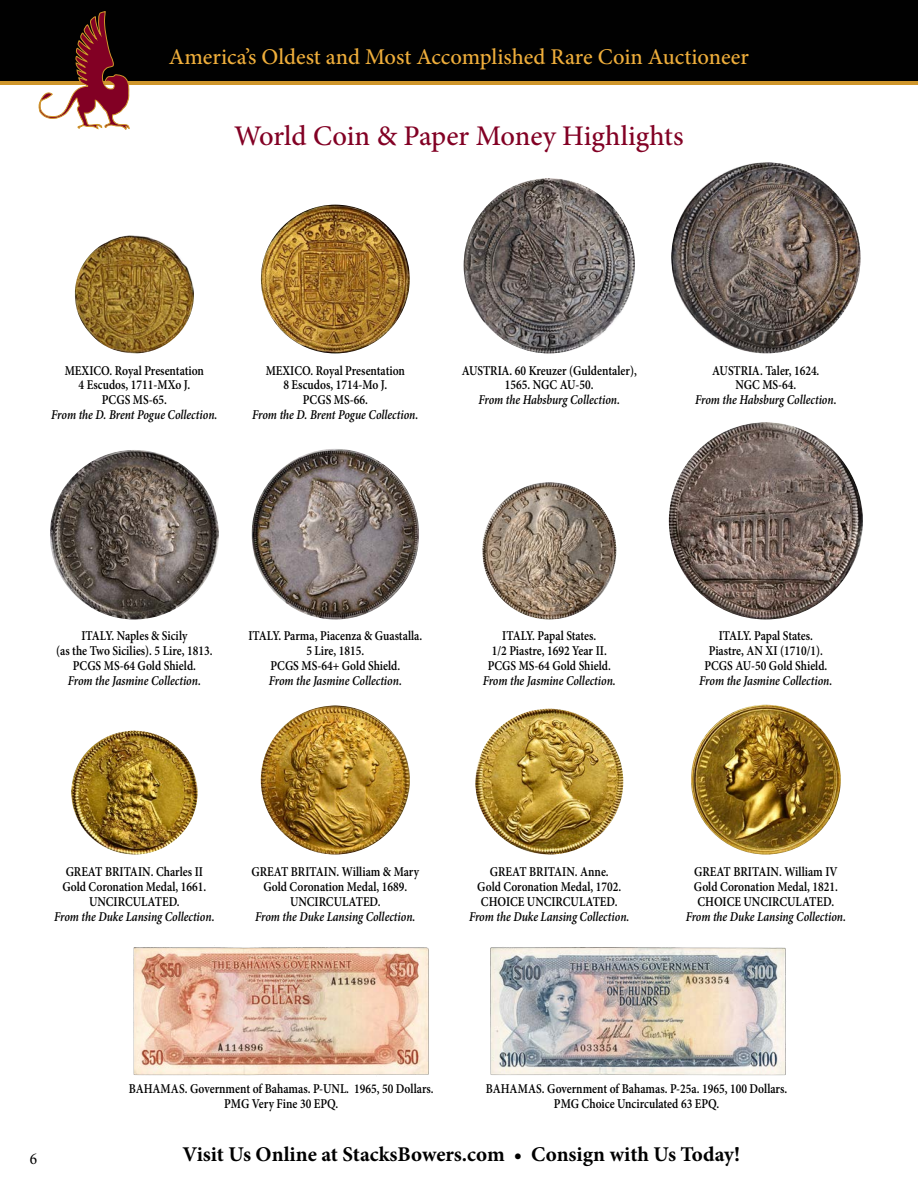
<style>
.page{position:relative;width:918px;height:1188px;background:#fff}
.page>*{position:absolute;margin:0;border:0;box-sizing:border-box;transform-origin:0 0}
.t1{font:500 28.5px "Minion Pro";letter-spacing:-.005em;color:#820024}
.t2{font:500 22.5px "Minion Pro";color:#efae3b}
.t3{font:700 21px "Minion Pro";color:#000}
.t4{font:condensed 16.5px "Minion Pro";color:#000}
.Coin_Descriptions{font:600 13.5px/15px "Minion Pro";color:#000;text-align:center;scale:.85 1}
.Coin_Descriptions-2{font:italic 600 13.5px "Minion Pro";letter-spacing:-.005em;color:#000;scale:.85 1}
.s1{font-style:italic}
</style>
<div class="page">
<div style="left:0;top:0;width:918px;height:81px;background:#010101"></div>
<hr style="left:0;top:81px;width:918px;height:3px;background:#cf962b">
<svg style="left:38px;top:0;width:92px;height:130px"></svg>
<img style="left:75px;top:235px;width:119px;height:118px;border-radius:59px">
<img style="left:261px;top:205px;width:149px;height:148px;border-radius:74px">
<img style="left:464px;top:178px;width:171px;height:175px">
<img style="left:671px;top:162px;width:190px;height:191px">
<img style="left:50px;top:450px;width:169px;height:170px;border-radius:85px">
<img style="left:475px;top:709px;width:148px;height:146px">
<img style="left:691px;top:705px;width:150px;height:150px;border-radius:75px">
<img style="left:261px;top:705px;width:149px;height:150px;border-radius:75px">
<img style="left:71px;top:731px;width:127px;height:124px">
<img style="left:133px;top:947px;width:296px;height:129px">
<img style="left:490px;top:947px;width:296px;height:129px">
<img style="left:252px;top:449px;width:167px;height:171px">
<img style="left:482px;top:482px;width:134px;height:138px">
<img style="left:669px;top:422px;width:194px;height:198px">
<h2 class="t2" style="left:169px;top:42px;width:582px">America’s Oldest and Most Accomplished Rare Coin Auctioneer</h2>
<p class="t1" style="left:234px;top:117px;width:451px">World Coin &amp; Paper Money Highlights</p>
<p class="Coin_Descriptions" style="left:51px;top:363px;width:197px">MEXICO. Royal Presentation<br>4 Escudos, 1711-MXo J.<br>PCGS MS-65.<br><span class="s1">From the D. Brent Pogue Collection.</span></p>
<p class="Coin_Descriptions" style="left:462px;top:363px;width:207px">AUSTRIA. 60 Kreuzer (Guldentaler),<br>1565. NGC AU-50.</p>
<p class="Coin_Descriptions" style="left:266px;top:363px;width:165px">MEXICO. Royal Presentation<br>8 Escudos, 1714-Mo J.<br>PCGS MS-66.</p>
<p class="Coin_Descriptions-2" style="left:252px;top:406px;width:197px">From the D. Brent Pogue Collection.</p>
<p class="Coin_Descriptions-2" style="left:479px;top:391px;width:168px">From the Habsburg Collection.</p>
<p class="Coin_Descriptions" style="left:712px;top:363px;width:128px">AUSTRIA. Taler, 1624.<br>NGC MS-64.</p>
<p class="Coin_Descriptions-2" style="left:695px;top:391px;width:168px">From the Habsburg Collection.</p>
<p class="Coin_Descriptions" style="left:56px;top:628px;width:186px">ITALY. Naples &amp; Sicily<br>(as the Two Sicilies). 5 Lire, 1813.<br>PCGS MS-64 Gold Shield.</p>
<p class="Coin_Descriptions-2" style="left:68px;top:671px;width:158px">From the Jasmine Collection.</p>
<p class="Coin_Descriptions" style="left:248px;top:628px;width:206px">ITALY. Parma, Piacenza &amp; Guastalla.<br>5 Lire, 1815.<br>PCGS MS-64+ Gold Shield.</p>
<p class="Coin_Descriptions-2" style="left:269px;top:671px;width:158px">From the Jasmine Collection.</p>
<p class="Coin_Descriptions" style="left:488px;top:628px;width:146px">ITALY. Papal States.<br>1/2 Piastre, 1692 Year II.<br>PCGS MS-64 Gold Shield.</p>
<p class="Coin_Descriptions-2" style="left:483px;top:671px;width:158px">From the Jasmine Collection.</p>
<p class="Coin_Descriptions" style="left:704px;top:628px;width:146px">ITALY. Papal States.<br>Piastre, AN XI (1710/1).<br>PCGS AU-50 Gold Shield.</p>
<p class="Coin_Descriptions-2" style="left:699px;top:671px;width:158px">From the Jasmine Collection.</p>
<p class="Coin_Descriptions" style="left:54px;top:864px;width:190px">GREAT BRITAIN. Charles II<br>Gold Coronation Medal, 1661.<br>UNCIRCULATED.<br><span class="s1">From the Duke Lansing Collection.</span></p>
<p class="Coin_Descriptions" style="left:252px;top:864px;width:199px">GREAT BRITAIN. William &amp; Mary<br>Gold Coronation Medal, 1689.<br>UNCIRCULATED.<br><span class="s1">From the Duke Lansing Collection.</span></p>
<p class="Coin_Descriptions" style="left:469px;top:864px;width:190px">GREAT BRITAIN. Anne.<br>Gold Coronation Medal, 1702.<br>CHOICE UNCIRCULATED.<br><span class="s1">From the Duke Lansing Collection.</span></p>
<p class="Coin_Descriptions" style="left:686px;top:864px;width:190px">GREAT BRITAIN. William IV<br>Gold Coronation Medal, 1821.<br>CHOICE UNCIRCULATED.<br><span class="s1">From the Duke Lansing Collection.</span></p>
<p class="Coin_Descriptions" style="left:129px;top:1081px;width:360px">BAHAMAS. Government of Bahamas. P-UNL. 1965, 50 Dollars.<br>PMG Very Fine 30 EPQ.</p>
<p class="Coin_Descriptions" style="left:486px;top:1081px;width:356px">BAHAMAS. Government of Bahamas. P-25a. 1965, 100 Dollars.<br>PMG Choice Uncirculated 63 EPQ.</p>
<p class="t4" style="left:30px;top:1147px;width:9px">6</p>
<h3 class="t3" style="left:182px;top:1140px;width:559px">Visit Us Online at StacksBowers.com • Consign with Us Today!</h3>
</div>
